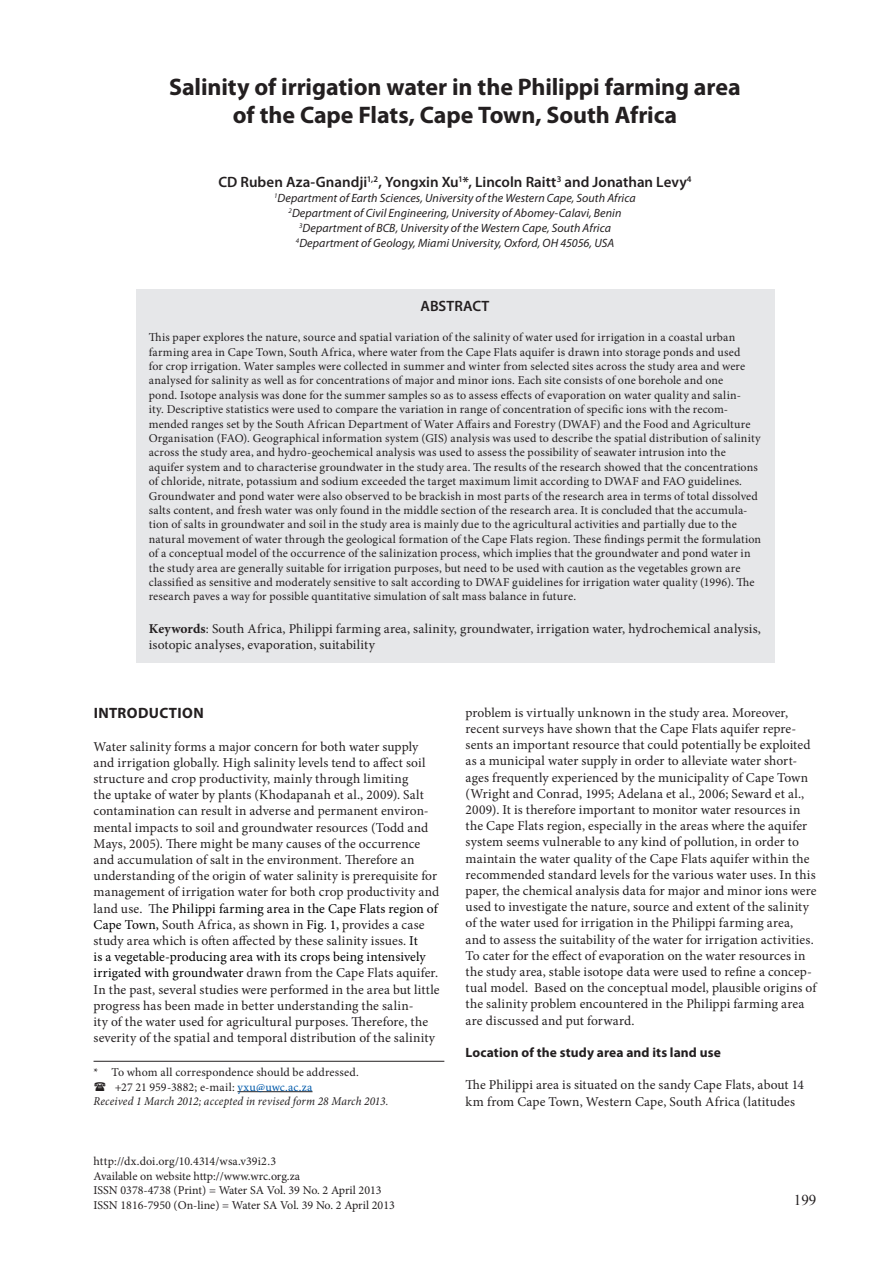
<style>
.page{position:relative;width:893px;height:1263px;background:#fff}
.page>*{position:absolute;margin:0;border:0;box-sizing:border-box;transform-origin:0 0}
.Headline{font:700 24px "Myriad Pro";letter-spacing:-.005em;color:#231f20}
.Author{font:600 15px "Myriad Pro";color:#231f20}
.Subhead_1{font:700 15px "Myriad Pro";letter-spacing:.025em;color:#231f20}
.t1{font:15px "Times New Roman";color:#231f20}
.Body_text_no_indent{font:13.5px/16.2px "Minion Pro";letter-spacing:.01em;color:#231f20}
.Keywords{font:13.5px/16.2px "Minion Pro";letter-spacing:.01em;color:#231f20}
.Subhead_2{font:700 13.5px "Myriad Pro";letter-spacing:.01em;color:#231f20}
.Abstract{font:12px/14.4px "Minion Pro";letter-spacing:.01em;color:#231f20}
.Address{font:italic 12px "Myriad Pro";letter-spacing:.005em;color:#231f20}
.Body_text_2{font:12px "Minion Pro";letter-spacing:.01em;color:#231f20}
.Body_text_2-2{font:italic 12px "Minion Pro";letter-spacing:.015em;color:#231f20;scale:.95 1}
.s1{font-weight:700}
.s2{color:#000}
.s3{color:#015aaa}
</style>
<div class="page">
<div style="left:136px;top:289px;width:638px;height:373px;background:#e6e7e9"></div>
<hr style="left:237px;top:1091px;width:76px;height:1px;background:#231f20">
<hr style="left:94px;top:1061px;width:350px;height:1px;background:#231f20">
<p class="Headline" style="left:169px;top:71px;width:573px">Salinity of irrigation water in the Philippi farming area</p>
<p class="Headline" style="left:233px;top:100px;width:446px">of the Cape Flats, Cape Town, South Africa</p>
<p class="Author" style="left:218px;top:172px;width:475px">CD Ruben Aza-Gnandji<sup>1,2</sup>, Yongxin Xu<sup>1</sup>*, Lincoln Raitt<sup>3</sup> and Jonathan Levy<sup>4</sup></p>
<p class="Address" style="left:274px;top:190px;width:363px"><sup>1</sup>Department of Earth Sciences, University of the Western Cape, South Africa</p>
<p class="Address" style="left:289px;top:205px;width:334px"><sup>2</sup>Department of Civil Engineering, University of Abomey-Calavi, Benin</p>
<p class="Address" style="left:299px;top:220px;width:313px"><sup>3</sup>Department of BCB, University of the Western Cape, South Africa</p>
<p class="Address" style="left:296px;top:235px;width:320px"><sup>4</sup>Department of Geology, Miami University, Oxford, OH 45056, USA</p>
<p class="Author" style="left:420px;top:296px;width:70px">ABSTRACT</p>
<p class="Abstract" style="left:149px;top:330px;width:614px">This paper explores the nature, source and spatial variation of the salinity of water used for irrigation in a coastal urban farming area in Cape Town, South Africa, where water from the Cape Flats aquifer is drawn into storage ponds and used<br>for crop irrigation. Water samples were collected in summer and winter from selected sites across the study area and were analysed for salinity as well as for concentrations of major and minor ions. Each site consists of one borehole and one<br>pond. Isotope analysis was done for the summer samples so as to assess effects of evaporation on water quality and salin-<br>ity. Descriptive statistics were used to compare the variation in range of concentration of specific ions with the recom&shy;mended ranges set by the South African Department of Water Affairs and Forestry (DWAF) and the Food and Agriculture Organisation (FAO). Geographical information system (GIS) analysis was used to describe the spatial distribution of salinity across the study area, and hydro-geochemical analysis was used to assess the possibility of seawater intrusion into the aquifer system and to characterise groundwater in the study area. The results of the research showed that the concentrations of chloride, nitrate, potassium and sodium exceeded the target maximum limit according to DWAF and FAO guidelines.<br>Groundwater and pond water were also observed to be brackish in most parts of the research area in terms of total dissolved salts content, and fresh water was only found in the middle section of the research area. It is concluded that the accumula&shy;tion of salts in groundwater and soil in the study area is mainly due to the agricultural activities and partially due to the natural movement of water through the geological formation of the Cape Flats region. These findings permit the formulation of a conceptual model of the occurrence of the salinization process, which implies that the groundwater and pond water in the study area are generally suitable for irrigation purposes, but need to be used with caution as the vegetables grown are classified as sensitive and moderately sensitive to salt according to DWAF guidelines for irrigation water quality (1996). The research paves a way for possible quantitative simulation of salt mass balance in future.</p>
<p class="Keywords" style="left:149px;top:620px;width:614px"><span class="s1">Keywords</span>: South Africa, Philippi farming area, salinity, groundwater, irrigation water, hydrochemical analysis, isotopic analyses, evaporation, suitability</p>
<p class="Subhead_1" style="left:94px;top:703px;width:112px">INTRODUCTION</p>
<p class="Body_text_no_indent" style="left:94px;top:738px;width:348px">Water salinity forms a major concern for both water supply and irrigation globally. High salinity levels tend to affect soil structure and crop productivity, mainly through limiting<br>the uptake of water by plants (Khodapanah et al., 2009). Salt contamination can result in adverse and permanent environ&shy;mental impacts to soil and groundwater resources (Todd and Mays, 2005). There might be many causes of the occurrence and accumulation of salt in the environment. Therefore an understanding of the origin of water salinity is prerequisite for management of irrigation water for both crop productivity and land use. Th<span class="s2">e Philippi farming area in the Cape Flats region of Cape Town,</span> South Africa, as shown in <span class="s2">Fig. 1,</span> provides a case study area which is often affected by these salinity issues. <span class="s2">It<br>is a vegetable-producing area with its crops being intensively irrigated with groundwater</span> drawn from the Cape Flats aquifer.<br>In the past, several studies were performed in the area but little progress has been made in better understanding the salin-<br>ity of the water used for agricultural purposes. Therefore, the severity of the spatial and temporal distribution of the salinity</p>
<p class="Body_text_2" style="left:94px;top:1064px;width:267px">* To whom all correspondence should be addressed.</p>
<p class="Body_text_2" style="left:115px;top:1079px;width:199px">+27 21 959-3882; e-mail: <span class="s3">yxu@uwc.ac.za</span></p>
<p class="Body_text_2-2" style="left:94px;top:1093px;width:312px">Received 1 March 2012; accepted in revised form 28 March 2013.</p>
<p class="Body_text_no_indent" style="left:466px;top:704px;width:352px">problem is virtually unknown in the study area. Moreover, recent surveys have shown that the Cape Flats aquifer repre&shy;sents an important resource that could potentially be exploited as a municipal water supply in order to alleviate water short&shy;ages frequently experienced by the municipality of Cape Town (Wright and Conrad, 1995; Adelana et al., 2006; Seward et al., 2009). It is therefore important to monitor water resources in the Cape Flats region, especially in the areas where the aquifer system seems vulnerable to any kind of pollution, in order to maintain the water quality of the Cape Flats aquifer within the recommended standard levels for the various water uses. In this paper, the chemical analysis data for major and minor ions were used to investigate the nature, source and extent of the salinity of the water used for irrigation in the Philippi farming area, and to assess the suitability of the water for irrigation activities.<br>To cater for the effect of evaporation on the water resources in the study area, stable isotope data were used to refine a concep&shy;tual model. Based on the conceptual model, plausible origins of the salinity problem encountered in the Philippi farming area are discussed and put forward.</p>
<p class="Subhead_2" style="left:466px;top:1044px;width:257px">Location of the study area and its land use</p>
<p class="Body_text_no_indent" style="left:466px;top:1077px;width:340px">The Philippi area is situated on the sandy Cape Flats, about 14 km from Cape Town, Western Cape, South Africa (latitudes</p>
<p class="Body_text_2" style="left:94px;top:1153px;width:184px">http://dx.doi.org/10.4314/wsa.v39i2.3</p>
<p class="Abstract" style="left:94px;top:1169px;width:208px">Available on website http://www.wrc.org.za</p>
<p class="Abstract" style="left:94px;top:1183px;width:290px">ISSN 0378-4738 (Print) = Water SA Vol. 39 No. 2 April 2013</p>
<p class="Abstract" style="left:94px;top:1197px;width:303px">ISSN 1816-7950 (On-line) = Water SA Vol. 39 No. 2 April 2013</p>
<p class="t1" style="left:794px;top:1190px;width:24px">199</p>
</div>
